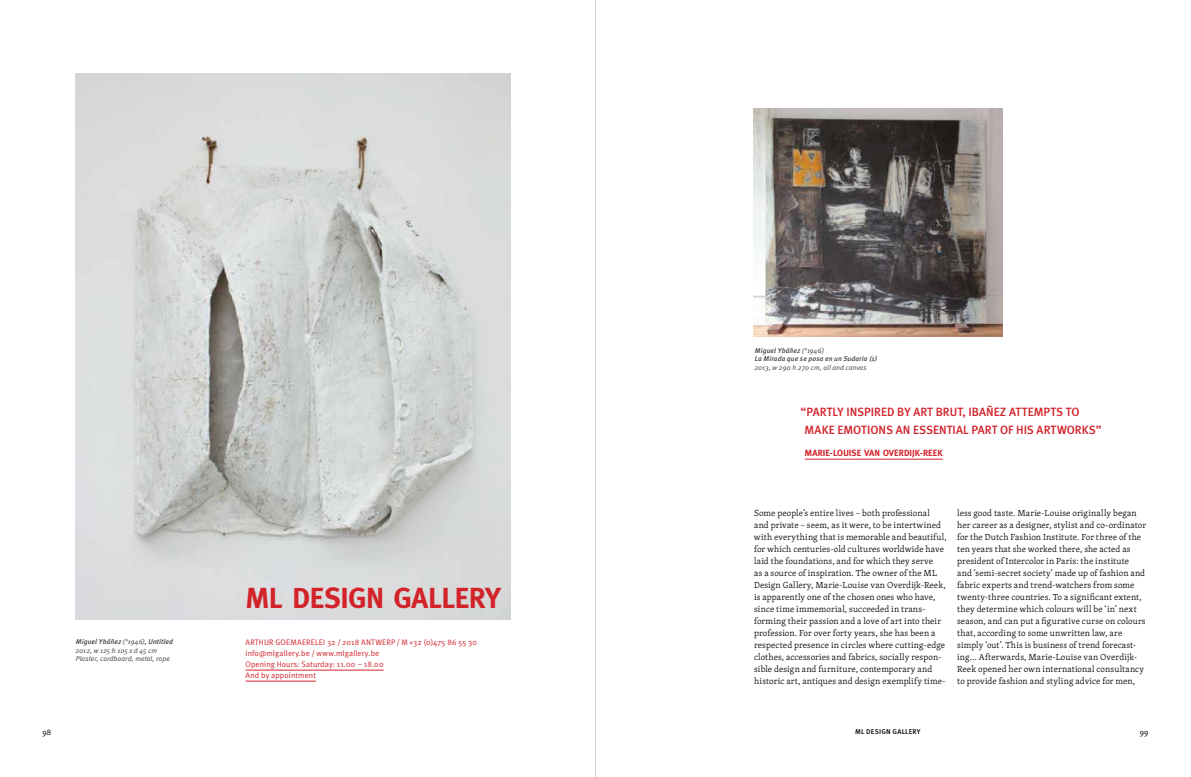
<style>
.page{position:relative;width:1191px;height:777px;background:#fff}
.page>*{position:absolute;margin:0;border:0;box-sizing:border-box;transform-origin:0 0}
.t1{font:700 29px "Meta";letter-spacing:-.01em;color:#d2232a}
.t2{font:500 12px/18px "Meta";letter-spacing:.005em;color:#d2232a}
.t3{font:9px/12px "Skolar Basic Lght";letter-spacing:.01em;color:#000}
.t4{font:700 9px "Meta";letter-spacing:.005em;color:#d2232a}
.t5{font:8px/11px "Meta Normal";letter-spacing:.015em;color:#d2232a}
.t6{font:8px "Meta";color:#000}
.t7{font:italic 500 7px/8.5px "Meta";letter-spacing:.02em;color:#414042}
.t8{font:italic 7px/8.5px "Meta Normal";letter-spacing:.01em;color:#414042}
.t9{font:7px "Meta Medium Caps";letter-spacing:.02em;color:#000}
.s1{font-family:"Meta Normal";font-weight:400}
</style>
<div class="page">
<hr style="left:245px;top:670px;width:138px;height:1px;background:#d2232a">
<hr style="left:245px;top:681px;width:71px;height:1px;background:#d2232a">
<img style="left:75px;top:74px;width:435px;height:545px">
<hr style="left:805px;top:459px;width:137px;height:1px;background:#d2232a">
<img style="left:753px;top:108px;width:249px;height:228px">
<hr style="left:595px;top:0;width:1px;height:777px;background:#d1d3d4">
<h1 class="t1" style="left:246px;top:581px;width:256px">ML DESIGN GALLERY</h1>
<p class="t7" style="left:76px;top:637px;width:99px">Miguel Ybáñez <span class="s1">(°1946)</span>, Untitled</p>
<p class="t8" style="left:75px;top:646px;width:96px">2012, w 125 h 105 x d 45 cm<br>Plaster, cardboard, metal, rope</p>
<p class="t5" style="left:245px;top:636px;width:233px">Arthur Goemaerelei 32 / 2018 Antwerp / M +32 (0)475 86 55 30 info@mlgallery.be /www.mlgallery.be<br>Opening Hours: Saturday: 11.00 – 18.00<br>And by appointment</p>
<p class="t7" style="left:755px;top:346px;width:124px">Miguel Ybáñez <span class="s1">(°1946)<br></span>La Mirada que se posa en un Sudario (1)</p>
<p class="t8" style="left:754px;top:363px;width:114px">2013, w 290 h 270 cm, oil and canvas</p>
<h2 class="t2" style="left:804px;top:403px;width:299px;text-indent:-4px">“PARTLY INSPIRED BY ART BRUT, I BAÑEZ ATTEMPTS TO<br>MAKE EMOTIONS AN ESSENTIAL PART OF HIS ARTWORKS”</h2>
<p class="t4" style="left:805px;top:448px;width:139px">MARIE-LOUISE VAN OVERDIJK-REEK</p>
<p class="t3" style="left:754px;top:507px;width:194px">Some people’s entire lives – both professional<br>and private – seem, as it were, to be intertwined with everything that is memorable and beautiful, for which centuries-old cultures worldwide have laid the foundations, and for which they serve<br>as a source of inspiration. The owner of the ML Design Gallery, Marie-Louise van Overdijk-Reek, is apparently one of the chosen ones who have, since time immemorial, succeeded in trans&shy;forming their passion and a love of art into their profession. For over forty years, she has been a respected presence in circles where cutting-edge clothes, accessories and fabrics, socially respon&shy;sible design and furniture, contemporary and historic art, antiques and design exemplify time-</p>
<p class="t3" style="left:957px;top:507px;width:190px">less good taste. Marie-Louise originally began her career as a designer, stylist and co-ordinator for the Dutch Fashion Institute. For three of the ten years that she worked there, she acted as president of Intercolor in Paris: the institute<br>and ‘semi-secret society’ made up of fashion and fabric experts and trend-watchers from some twenty-three countries. To a significant extent, they determine which colours will be ‘in’ next season, and can put a figurative curse on colours that, according to some unwritten law, are simply ‘out’. This is business of trend forecast&shy;ing… Afterwards, Marie-Louise van Overdijk-Reek opened her own international consultancy to provide fashion and styling advice for men,</p>
<p class="t6" style="left:42px;top:727px;width:10px">98</p>
<p class="t6" style="left:1139px;top:727px;width:10px">99</p>
<p class="t9" style="left:855px;top:728px;width:67px">ML DESIGN GALLERY</p>
</div>
